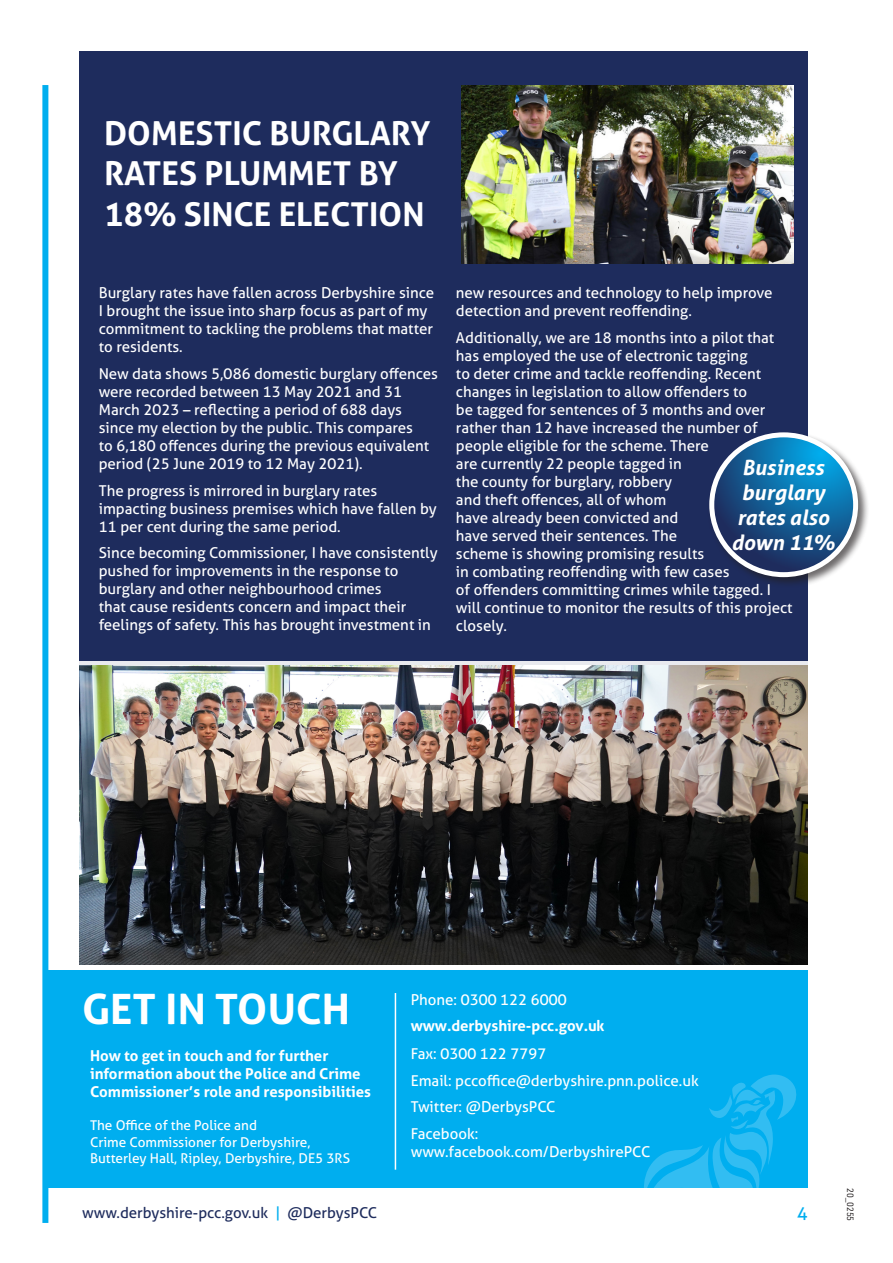
<style>
.page{position:relative;width:893px;height:1263px;background:#fff}
.page>*{position:absolute;margin:0;border:0;box-sizing:border-box;transform-origin:0 0}
.Intro_para{font:700 42px "Aller";color:#fff}
.Heading_primary{font:700 33px/40.5px "Aller";color:#fff}
.credit{font:italic 700 21px/25.2px "Aller";color:#fff;text-align:center}
.t1{font:18px "Aller";color:#00aeef}
.Body_Content{font:15px/18px "Aller";color:#fff}
.t2{font:700 15px/18px "Aller";color:#fff}
.t3{font:15px "Aller";color:#1e2c5d}
.t4{font:13.5px/16.5px "Aller";color:#fff}
.t5{font:9px "URWDIN";color:#231f20}
.s1{color:#00aeef}
</style>
<div class="page">
<div style="left:46px;top:970px;width:762px;height:218px;background:#00aeef"></div>
<hr style="left:395px;top:993px;width:1px;height:177px;background:#fff">
<div style="left:42px;top:85px;width:6px;height:1138px;background:#00aeef"></div>
<svg style="left:644px;top:1074px;width:153px;height:114px"></svg>
<div style="left:79px;top:51px;width:729px;height:609px;background:#1e2c5d"></div>
<img style="left:461px;top:85px;width:332px;height:178px">
<div style="left:708px;top:431px;width:162px;height:158px;background:#231f20;opacity:.66"></div>
<svg style="left:712px;top:435px;width:144px;height:140px"></svg>
<div style="left:709px;top:432px;width:149px;height:145px;border:5px solid #fff;border-radius:50%"></div>
<img style="left:80px;top:665px;width:728px;height:300px">
<p class="Heading_primary" style="left:104px;top:112px;width:328px">DOMESTIC BURGLARY<br>RATES PLUMMET BY<br>18% SINCE ELECTION</p>
<p class="Body_Content" style="left:99px;top:284px;width:337px">Burglary rates have fallen across Derbyshire since I brought the issue into sharp focus as part of my commitment to tackling the problems that matter to residents.</p>
<p class="Body_Content" style="left:99px;top:365px;width:341px">New data shows 5,086 domestic burglary offences were recorded between 13 May 2021 and 31<br>March 2023 – reflecting a period of 688 days since my election by the public. This compares<br>to 6,180 offences during the previous equivalent period (25 June 2019 to 12 May 2021).</p>
<p class="Body_Content" style="left:99px;top:481px;width:339px">The progress is mirrored in burglary rates impacting business premises which have fallen by<br>11 per cent during the same period.</p>
<p class="Body_Content" style="left:99px;top:544px;width:340px">Since becoming Commissioner, I have consistently pushed for improvements in the response to burglary and other neighbourhood crimes<br>that cause residents concern and impact their feelings of safety. This has brought investment in</p>
<p class="Body_Content" style="left:456px;top:284px;width:318px">new resources and technology to help improve detection and prevent reoffending.</p>
<p class="Body_Content" style="left:456px;top:329px;width:338px">Additionally, we are 18 months into a pilot that has employed the use of electronic tagging<br>to deter crime and tackle reoffending. Recent changes in legislation to allow offenders to<br>be tagged for sentences of 3 months and over rather than 12 have increased the number of people eligible for the scheme. There<br>are currently 22 people tagged in<br>the county for burglary, robbery<br>and theft offences, all of whom<br>have already been convicted and<br>have served their sentences. The<br>scheme is showing promising results<br>in combating reoffending with few cases<br>of offenders committing crimes while tagged. I will continue to monitor the results of this project closely.</p>
<p class="credit" style="left:731px;top:454px;width:105px">Business burglary rates also down 11%</p>
<p class="Intro_para" style="left:82px;top:982px;width:269px">GET IN TOUCH</p>
<p class="t2" style="left:90px;top:1046px;width:283px">How to get in touch and for further information about the Police and Crime<br>Commissioner’s role and responsibilities</p>
<p class="t4" style="left:90px;top:1117px;width:222px">The Office of the Police and<br>Crime Commissioner for Derbyshire,</p>
<p class="t4" style="left:90px;top:1150px;width:261px">Butterley Hall, Ripley, Derbyshire, DE5 3RS</p>
<p class="Body_Content" style="left:411px;top:990px;width:158px">Phone: 0300 122 6000</p>
<p class="t2" style="left:411px;top:1016px;width:195px">www.derbyshire-pcc.gov.uk</p>
<p class="Body_Content" style="left:411px;top:1045px;width:137px">Fax: 0300 122 7797</p>
<p class="Body_Content" style="left:411px;top:1071px;width:290px">Email: pccoffice@derbyshire.pnn.police.uk</p>
<p class="Body_Content" style="left:411px;top:1098px;width:146px">Twitter: @DerbysPCC</p>
<p class="Body_Content" style="left:411px;top:1124px;width:241px">Facebook: www.facebook.com/DerbyshirePCC</p>
<p class="t3" style="left:82px;top:1203px;width:296px">www.derbyshire-pcc.gov.uk <span class="s1">|</span> @DerbysPCC</p>
<p class="t1" style="left:797px;top:1202px;width:12px">4</p>
<p class="t5" style="left:856px;top:1188px;width:35px;rotate:90deg">20_0255</p>
</div>
